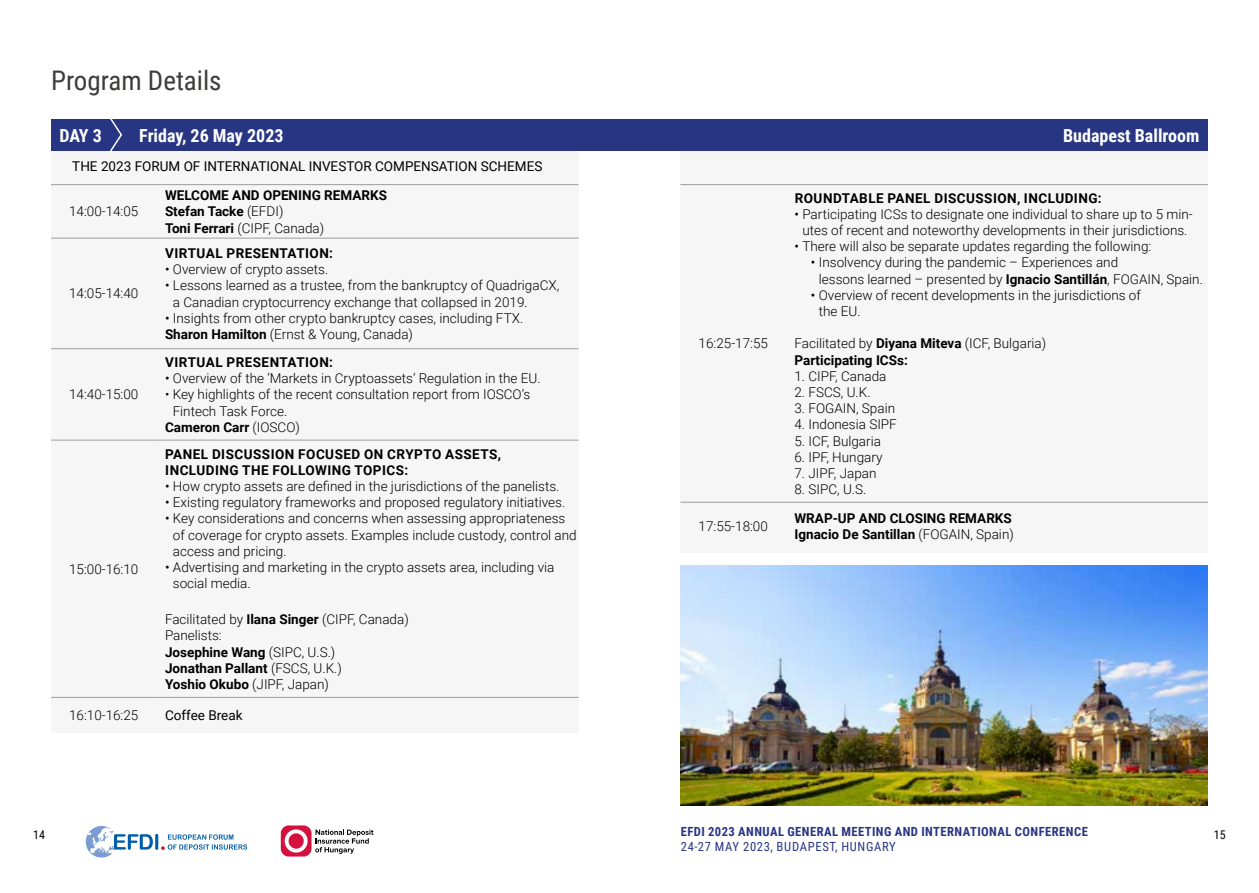
<style>
.page{position:relative;width:1259px;height:893px;background:#fff}
.page>*{position:absolute;margin:0;border:0;box-sizing:border-box;transform-origin:0 0}
.t1{font:27px "Roboto Condensed";color:#3c3c3b}
.t2{font:700 18px "Roboto Condensed";color:#fff}
.t3{font:300 13.5px/16.2px "Roboto";color:#000}
.t4{font:700 13.5px/16.2px "Roboto";color:#000}
.t5{font:700 13.5px/16.2px "Roboto";letter-spacing:.025em;color:#000}
.t6{font:13.5px "Roboto";color:#000}
.t7{font:700 12.6px "Roboto Condensed";letter-spacing:.035em;color:#283583}
.t8{font:12.6px "Roboto Condensed";letter-spacing:.055em;color:#283583}
.t9{font:12px "Roboto Condensed";color:#000}
.s1{font-weight:300}
.s2{font-weight:400}
.s3{font-weight:700}
</style>
<div class="page">
<svg style="left:281px;top:825px;width:92px;height:31px"></svg>
<svg style="left:85px;top:826px;width:162px;height:32px"></svg>
<div style="left:680px;top:128px;width:528px;height:425px;background:#f6f6f6"></div>
<div style="left:51px;top:119px;width:1157px;height:32px;background:#283583"></div>
<svg style="left:110px;top:119px;width:12px;height:32px"></svg>
<div style="left:51px;top:151px;width:527px;height:581px;background:#f6f6f6"></div>
<svg style="left:156px;top:185px;width:422px;height:255px"></svg>
<hr style="left:51px;top:184px;width:105px;height:1px;background:#9d9d9c">
<hr style="left:156px;top:184px;width:422px;height:1px;background:#9d9d9c">
<hr style="left:51px;top:238px;width:105px;height:1px;background:#9d9d9c">
<hr style="left:156px;top:238px;width:422px;height:1px;background:#9d9d9c">
<hr style="left:51px;top:348px;width:105px;height:1px;background:#9d9d9c">
<hr style="left:156px;top:348px;width:422px;height:1px;background:#9d9d9c">
<hr style="left:51px;top:440px;width:105px;height:1px;background:#9d9d9c">
<hr style="left:156px;top:440px;width:422px;height:1px;background:#9d9d9c">
<hr style="left:51px;top:697px;width:105px;height:1px;background:#9d9d9c">
<hr style="left:156px;top:697px;width:422px;height:1px;background:#9d9d9c">
<svg style="left:786px;top:185px;width:422px;height:317px"></svg>
<hr style="left:680px;top:184px;width:106px;height:1px;background:#9d9d9c">
<hr style="left:786px;top:184px;width:422px;height:1px;background:#9d9d9c">
<hr style="left:680px;top:502px;width:106px;height:1px;background:#9d9d9c">
<hr style="left:786px;top:502px;width:422px;height:1px;background:#9d9d9c">
<img style="left:680px;top:566px;width:528px;height:240px">
<h1 class="t1" style="left:51px;top:62px;width:172px">Program Details</h1>
<h2 class="t2" style="left:60px;top:123px;width:44px">DAY 3</h2>
<h2 class="t2" style="left:139px;top:123px;width:146px">Friday, 26 May 2023</h2>
<h2 class="t2" style="left:1063px;top:123px;width:138px">Budapest Ballroom</h2>
<p class="t6" style="left:72px;top:156px;width:471px">THE 2023 FORUM OF INTERNATIONAL INVESTOR COMPENSATION SCHEMES</p>
<p class="t3" style="left:69px;top:203px;width:71px">14:00-14:05</p>
<p class="t4" style="left:165px;top:187px;width:223px">WELCOME AND OPENING REMARKS<br>Stefan Tacke <span class="s1">(EFDI)<br></span>Toni Ferrari <span class="s1">(CIPF, Canada)</span></p>
<p class="t3" style="left:69px;top:285px;width:71px">14:05-14:40</p>
<p class="t3" style="left:69px;top:386px;width:71px">14:40-15:00</p>
<p class="t3" style="left:69px;top:560px;width:71px">15:00-16:10</p>
<p class="t5" style="left:165px;top:245px;width:169px">VIRTUAL PRESENTATION:</p>
<p class="t3" style="left:165px;top:261px;width:165px"><span class="s2">•</span> Overview of crypto assets.</p>
<p class="t3" style="left:173px;top:277px;width:388px;text-indent:-8px"><span class="s2">•</span> Lessons learned as a trustee, from the bankruptcy of QuadrigaCX, a Canadian cryptocurrency exchange that collapsed in 2019.</p>
<p class="t3" style="left:165px;top:309px;width:360px"><span class="s2">•</span> Insights from other crypto bankruptcy cases, including FTX.<br><span class="s3">Sharon Hamilton</span> (Ernst &amp; Young, Canada)</p>
<p class="t5" style="left:165px;top:354px;width:169px">VIRTUAL PRESENTATION:</p>
<p class="t3" style="left:165px;top:370px;width:377px"><span class="s2">•</span> Overview of the ‘Markets in Cryptoassets’ Regulation in the EU.</p>
<p class="t3" style="left:165px;top:386px;width:367px">• Key highlights of the recent consultation report from IOSCO’s</p>
<p class="t3" style="left:173px;top:402px;width:116px">Fintech Task Force.</p>
<p class="t4" style="left:165px;top:418px;width:136px">Cameron Carr <span class="s1">(IOSCO)</span></p>
<p class="t5" style="left:165px;top:445px;width:337px">PANEL DISCUSSION FOCUSED ON CRYPTO ASSETS,<br>INCLUDING THE FOLLOWING TOPICS:</p>
<p class="t3" style="left:165px;top:478px;width:396px"><span class="s2">•</span> How crypto assets are defined in the jurisdictions of the panelists.</p>
<p class="t3" style="left:165px;top:494px;width:402px"><span class="s2">•</span> Existing regulatory frameworks and proposed regulatory initiatives.</p>
<p class="t3" style="left:173px;top:510px;width:405px;text-indent:-8px"><span class="s2">•</span> Key considerations and concerns when assessing appropriateness of coverage for crypto assets. Examples include custody, control and access and pricing.</p>
<p class="t3" style="left:173px;top:559px;width:383px;text-indent:-8px"><span class="s2">•</span> Advertising and marketing in the crypto assets area, including via social media.</p>
<p class="t3" style="left:165px;top:611px;width:245px">Facilitated by <span class="s3">Ilana Singer</span> (CIPF, Canada)<br>Panelists:<br><span class="s3">Josephine Wang</span> (SIPC, U.S.)<br><span class="s3">Jonathan Pallant</span> (FSCS, U.K.)<br><span class="s3">Yoshio Okubo</span> (JIPF, Japan)</p>
<p class="t3" style="left:69px;top:707px;width:71px">16:10-16:25</p>
<p class="t6" style="left:165px;top:706px;width:79px">Coffee Break</p>
<p class="t3" style="left:698px;top:335px;width:71px">16:25-17:55</p>
<p class="t5" style="left:795px;top:189px;width:308px">ROUNDTABLE PANEL DISCUSSION, INCLUDING:</p>
<p class="t3" style="left:794px;top:205px;width:400px;text-align:center"><span class="s2">•</span> Participating ICSs to designate one individual to share up to 5 min&shy;utes of recent and noteworthy developments in their jurisdictions.</p>
<p class="t3" style="left:794px;top:238px;width:358px"><span class="s2">•</span> There will also be separate updates regarding the following:</p>
<p class="t3" style="left:819px;top:254px;width:386px;text-indent:-8px"><span class="s2">•</span> Insolvency during the pandemic – Experiences and<br>lessons learned – presented by <span class="s3">Ignacio Santillán</span>, FOGAIN, Spain.</p>
<p class="t3" style="left:819px;top:286px;width:323px;text-indent:-8px"><span class="s2">•</span> Overview of recent developments in the jurisdictions of the EU.</p>
<p class="t4" style="left:794px;top:335px;width:253px"><span class="s1">Facilitated by</span> Diyana Miteva <span class="s1">(ICF, Bulgaria)<br></span>Participating ICSs:</p>
<p class="t3" style="left:794px;top:367px;width:93px">1. CIPF, Canada</p>
<p class="t3" style="left:794px;top:384px;width:78px">2. FSCS, U.K.</p>
<p class="t3" style="left:794px;top:400px;width:102px">3. FOGAIN, Spain</p>
<p class="t3" style="left:794px;top:416px;width:104px">4. Indonesia SIPF</p>
<p class="t3" style="left:794px;top:432px;width:88px">5. ICF, Bulgaria</p>
<p class="t3" style="left:794px;top:448px;width:89px">6. IPF, Hungary</p>
<p class="t3" style="left:794px;top:465px;width:84px">7. JIPF, Japan</p>
<p class="t3" style="left:794px;top:481px;width:73px">8. SIPC, U.S.</p>
<p class="t3" style="left:698px;top:518px;width:71px">17:55-18:00</p>
<p class="t4" style="left:794px;top:510px;width:221px">WRAP-UP AND CLOSING REMARKS<br>Ignacio De Santillan <span class="s1">(FOGAIN, Spain)</span></p>
<p class="t7" style="left:681px;top:823px;width:408px">EFDI 2023 ANNUAL GENERAL MEETING AND INTERNATIONAL CONFERENCE</p>
<p class="t8" style="left:681px;top:838px;width:217px">24-27 MAY 2023, BUDAPEST, HUNGARY</p>
<p class="t9" style="left:33px;top:826px;width:13px">14</p>
<p class="t9" style="left:1214px;top:826px;width:13px">15</p>
</div>
